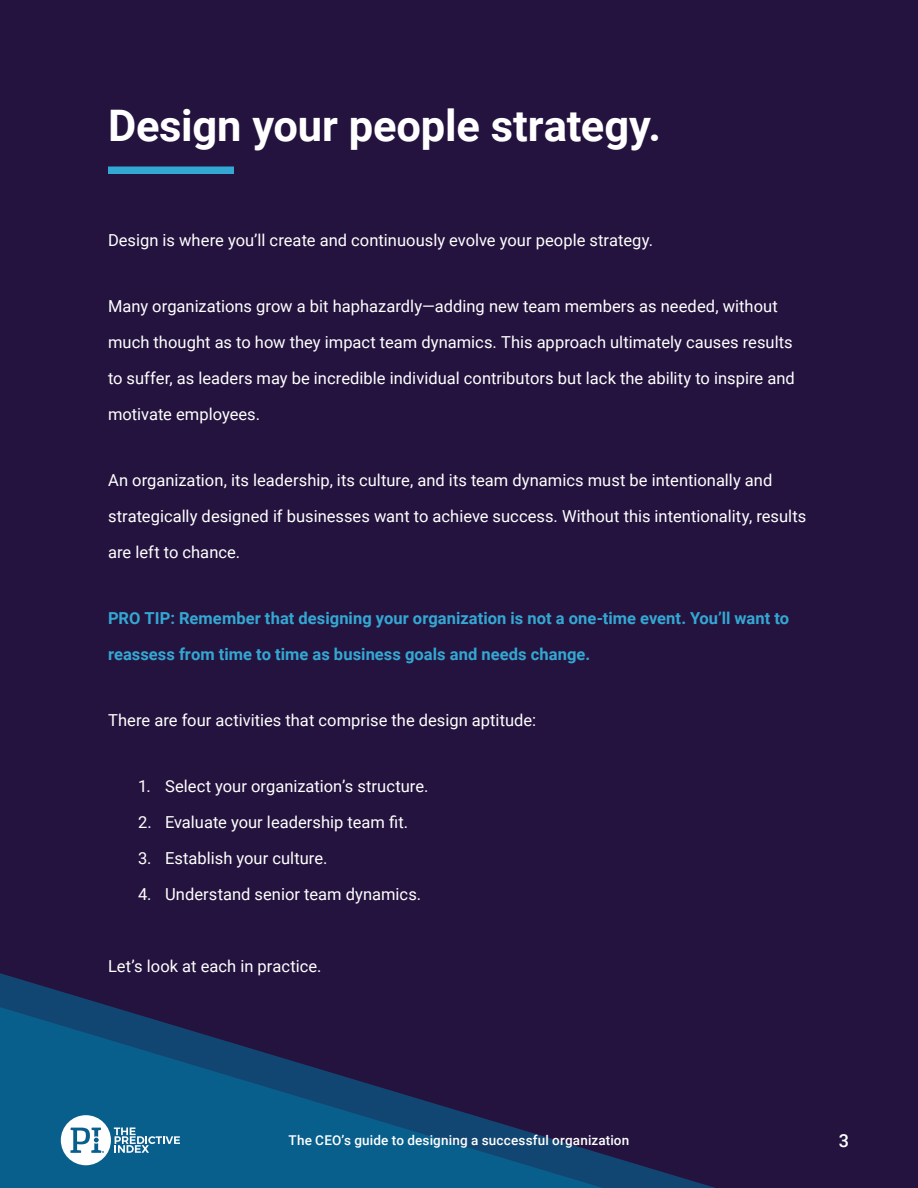
<style>
.page{position:relative;width:918px;height:1188px;background:#24133e}
.page>*{position:absolute;margin:0;border:0;box-sizing:border-box;transform-origin:0 0}
.Header_1{font:700 43.5px "Roboto";letter-spacing:-.005em;color:#fff}
.t1{font:500 18px "Roboto";color:#fff}
.Body{font:16.5px/36px "Roboto";color:#fff}
.Body-2{font:700 16.5px/36px "Roboto";letter-spacing:.005em;color:#33a8d3}
.t2{font:500 13.5px "Roboto";letter-spacing:.01em;color:#fff}
</style>
<div class="page">
<svg style="left:0;top:973px;width:715px;height:215px"></svg>
<svg style="left:61px;top:1115px;width:119px;height:50px;background:#5f97b4"></svg>
<div style="left:108px;top:166px;width:126px;height:8px;background:#33a8d3"></div>
<p class="Header_1" style="left:108px;top:95px;width:555px">Design your people strategy.</p>
<p class="Body" style="left:108px;top:222px;width:547px">Design is where you’ll create and continuously evolve your people strategy.</p>
<p class="Body" style="left:108px;top:288px;width:688px">Many organizations grow a bit haphazardly—adding new team members as needed, without much thought as to how they impact team dynamics. This approach ultimately causes results to suffer, as leaders may be incredible individual contributors but lack the ability to inspire and motivate employees.</p>
<p class="Body" style="left:108px;top:462px;width:700px">An organization, its leadership, its culture, and its team dynamics must be intentionally and strategically designed if businesses want to achieve success. Without this intentionality, results are left to chance.</p>
<p class="Body-2" style="left:108px;top:600px;width:683px">PRO TIP: Remember that designing your organization is not a one-time event. You’ll want to reassess from time to time as business goals and needs change.</p>
<p class="Body" style="left:108px;top:702px;width:430px">There are four activities that comprise the design aptitude:</p>
<p class="Body" style="left:138px;top:768px;width:292px">1. Select your organization’s structure.</p>
<p class="Body" style="left:138px;top:804px;width:272px">2. Evaluate your leadership team fit.</p>
<p class="Body" style="left:138px;top:840px;width:191px">3. Establish your culture.</p>
<p class="Body" style="left:138px;top:876px;width:285px">4. Understand senior team dynamics.</p>
<p class="Body" style="left:108px;top:948px;width:215px">Let’s look at each in practice.</p>
<p class="t2" style="left:289px;top:1131px;width:342px">The CEO’s guide to designing a successful organization</p>
<p class="t1" style="left:839px;top:1128px;width:12px">3</p>
</div>
